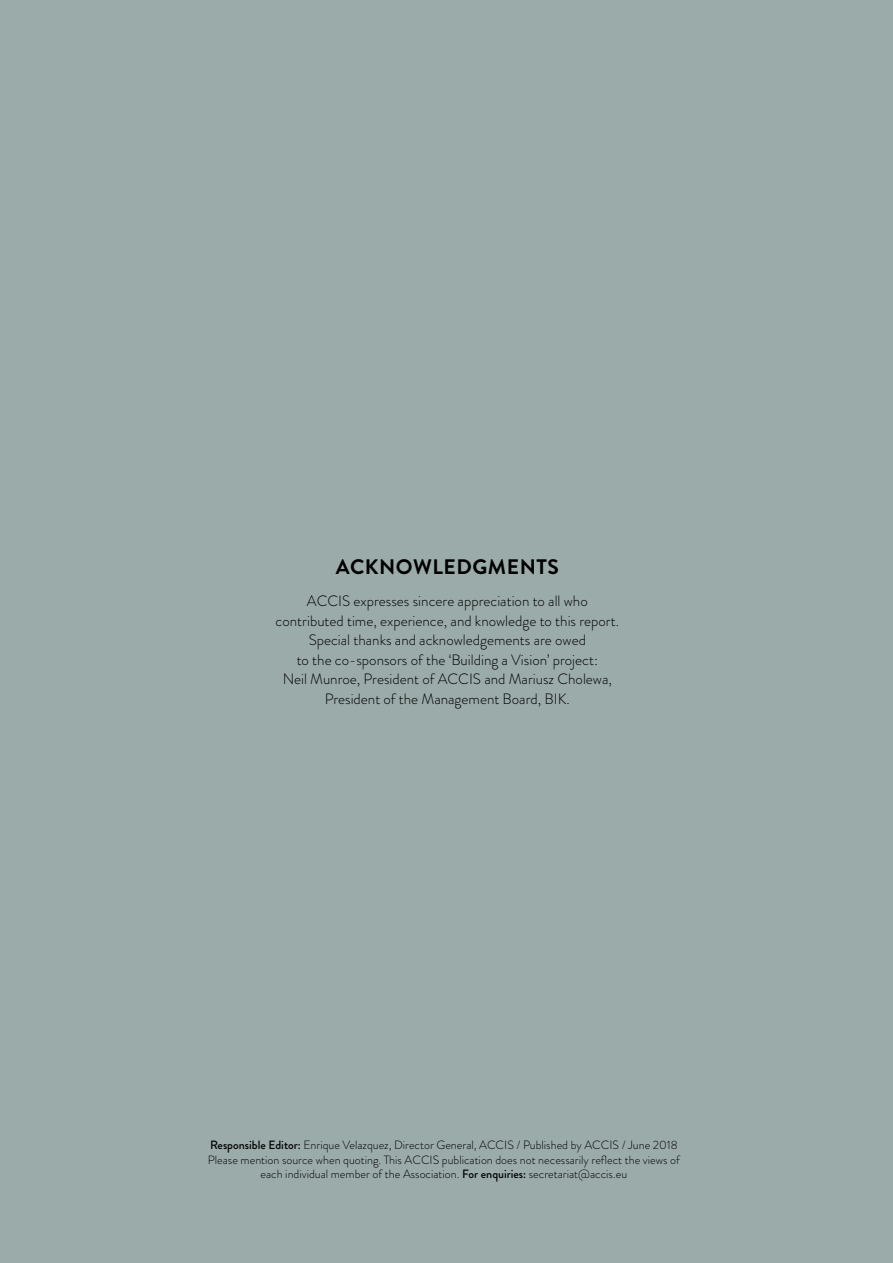
<style>
.page{position:relative;width:893px;height:1263px;background:#9aaba9}
.page>*{position:absolute;margin:0;border:0;box-sizing:border-box;transform-origin:0 0}
.t1{font:700 21px "Brandon Grotesque";letter-spacing:.025em;color:#000}
.t2{font:300 15px/19.5px "Brandon Grotesque";color:#000;text-align:center}
.t3{font:300 12px/14.4px "Brandon Grotesque";color:#000;text-align:center}
.s1{font-weight:500}
</style>
<div class="page">
<h1 class="t1" style="left:336px;top:552px;width:221px">ACKNOWLEDGMENTS</h1>
<p class="t2" style="left:276px;top:591px;width:345px">ACCIS expresses sincere appreciation to all who contributed time, experience, and knowledge to this report.<br>Special thanks and acknowledgements are owed<br>to the co-sponsors of the ‘Building a Vision’ project:<br>Neil Munroe, President of ACCIS and Mariusz Cholewa, President of the Management Board, BI K.</p>
<p class="t3" style="left:208px;top:1138px;width:474px"><span class="s1">Responsible Editor:</span> Enrique Velazquez, Director General, ACCIS / Published by ACCIS / June 2018<br>Please mention source when quoting. This ACCIS publication does not necessarily reflect the views of each individual member of the Association. <span class="s1">For enquiries:</span> secretariat@accis.eu</p>
</div>
